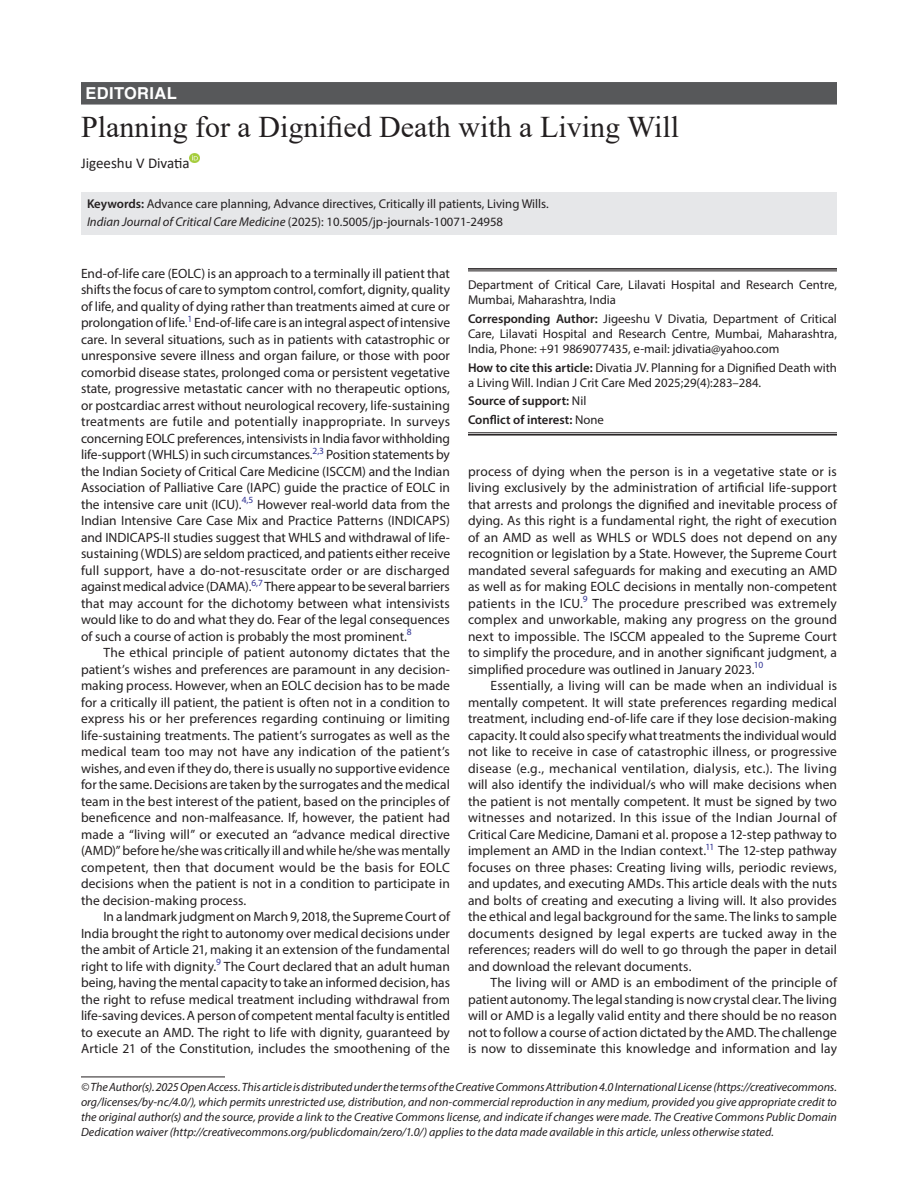
<style>
.page{position:relative;width:918px;height:1188px;background:#fff}
.page>*{position:absolute;margin:0;border:0;box-sizing:border-box;transform-origin:0 0}
.t1{font:30px "Times New Roman";color:#231f20}
.ArticleType{font:700 16.5px "Helvetica LT Std";letter-spacing:.025em;color:#fff}
.AuthorName{font:15px "Calibri";color:#231f20}
.Para-Indent{font:13.5px/16.5px "Myriad Pro";letter-spacing:.005em;color:#231f20;text-align:justify}
.Para-NoIndent{font:13.5px/16.5px "Myriad Pro";color:#231f20;text-align:justify}
.Corresponding_Author{font:12.75px/15.3px "Myriad Pro";color:#231f20;text-align:justify}
.How_to_Cite{font:12.75px/15.3px "Myriad Pro";color:#231f20}
.Affiliation-first{font:12.75px/15.3px "Myriad Pro";color:#231f20}
.Keywords{font:12.75px "Myriad Pro";color:#231f20}
.JT_DOI{font:12.75px "Myriad Pro";color:#231f20}
.COI{font:600 12.75px "Myriad Pro";color:#231f20}
.Source{font:600 12.75px "Myriad Pro";color:#231f20}
.FootNote{font:italic 12px/15px "Myriad Pro";color:#231f20;text-align:justify}
.s1{font-weight:600}
.s2{font-style:italic}
.s3{font-weight:400}
</style>
<div class="page">
<div style="left:81px;top:82px;width:756px;height:23px;background:#57585a"></div>
<div style="left:81px;top:192px;width:756px;height:25px;background:#e6e7e9"></div>
<div style="left:81px;top:210px;width:756px;height:25px;background:#e6e7e9"></div>
<svg style="left:190px;top:153px;width:9px;height:9px"></svg>
<hr style="left:81px;top:1077px;width:144px;height:1px;background:#231f20">
<hr style="left:468px;top:268px;width:369px;height:2px;background:#231f20">
<hr style="left:468px;top:271px;width:369px;height:1px;background:#231f20">
<hr style="left:468px;top:433px;width:369px;height:1px;background:#231f20">
<hr style="left:468px;top:434px;width:369px;height:2px;background:#231f20">
<p class="ArticleType" style="left:86px;top:83px;width:93px">EDITORIAL</p>
<p class="t1" style="left:81px;top:106px;width:600px">Planning for a Dignified Death with a Living Will</p>
<p class="AuthorName" style="left:81px;top:153px;width:110px">Jigeeshu V Divatia</p>
<p class="Keywords" style="left:87px;top:196px;width:463px"><span class="s1">Keywords:</span> Advance care planning, Advance directives, Critically ill patients, Living Wills.</p>
<p class="JT_DOI" style="left:87px;top:214px;width:418px"><span class="s2">Indian Journal of Critical Care Medicine</span> (2025): 10.5005/jp-journals-10071-24958</p>
<p class="Para-NoIndent" style="left:81px;top:265px;width:371px">End-of-life care (EOLC) is an approach to a terminally ill patient that shifts the focus of care to symptom control, comfort, dignity, quality of life, and quality of dying rather than treatments aimed at cure or prolongation of life.<sup>1</sup> End-of-life care is an integral aspect of intensive care. In several situations, such as in patients with catastrophic or unresponsive severe illness and organ failure, or those with poor comorbid disease states, prolonged coma or persistent vegetative state, progressive metastatic cancer with no therapeutic options, or postcardiac arrest without neurological recovery, life-sustaining treatments are futile and potentially inappropriate. In surveys concerning EOLC preferences, intensivists in India favor withholding life-support (WHLS) in such circumstances.<sup>2,3</sup> Position statements by the Indian Society of Critical Care Medicine (ISCCM) and the Indian Association of Palliative Care (IAPC) guide the practice of EOLC in the intensive care unit (ICU).<sup>4,5</sup> However real-world data from the Indian Intensive Care Case Mix and Practice Patterns (INDICAPS) and INDICAPS-II studies suggest that WHLS and withdrawal of life&shy;sustaining (WDLS) are seldom practiced, and patients either receive full support, have a do-not-resuscitate order or are discharged against medical advice (DAMA).<sup>6,7</sup> There appear to be several barriers that may account for the dichotomy between what intensivists would like to do and what they do. Fear of the legal consequences of such a course of action is probably the most prominent.<sup>8</sup></p>
<p class="Para-Indent" style="left:81px;top:644px;width:371px;text-indent:22px">The ethical principle of patient autonomy dictates that the patient’s wishes and preferences are paramount in any decision&shy;making process. However, when an EOLC decision has to be made for a critically ill patient, the patient is often not in a condition to express his or her preferences regarding continuing or limiting life-sustaining treatments. The patient’s surrogates as well as the medical team too may not have any indication of the patient’s wishes, and even if they do, there is usually no supportive evidence for the same. Decisions are taken by the surrogates and the medical team in the best interest of the patient, based on the principles of beneficence and non-malfeasance. If, however, the patient had made a “living will” or executed an “advance medical directive (AMD)” before he/she was critically ill and while he/she was mentally competent, then that document would be the basis for EOLC decisions when the patient is not in a condition to participate in the decision-making process.</p>
<p class="Para-Indent" style="left:81px;top:908px;width:371px;text-indent:22px">In a landmark judgment on March 9, 2018, the Supreme Court of India brought the right to autonomy over medical decisions under the ambit of Article 21, making it an extension of the fundamental right to life with dignity.<sup>9</sup> The Court declared that an adult human being, having the mental capacity to take an informed decision, has the right to refuse medical treatment including withdrawal from life-saving devices. A person of competent mental faculty is entitled to execute an AMD. The right to life with dignity, guaranteed by Article 21 of the Constitution, includes the smoothening of the</p>
<p class="Affiliation-first" style="left:468px;top:277px;width:370px">Department of Critical Care, Lilavati Hospital and Research Centre,<br>Mumbai, Maharashtra, India</p>
<p class="Corresponding_Author" style="left:468px;top:311px;width:370px"><span class="s1">Corresponding Author:</span> Jigeeshu V Divatia, Department of Critical Care, Lilavati Hospital and Research Centre, Mumbai, Maharashtra, India, Phone: +91 9869077435, e-mail: jdivatia@yahoo.com</p>
<p class="How_to_Cite" style="left:468px;top:360px;width:371px"><span class="s1">How to cite this article:</span> Divatia JV. Planning for a Dignified Death with a Living Will. Indian J Crit Care Med 2025;29(4):283–284.</p>
<p class="Source" style="left:468px;top:393px;width:120px">Source of support: <span class="s3">Nil</span></p>
<p class="COI" style="left:468px;top:411px;width:137px">Conflict of interest: <span class="s3">None</span></p>
<p class="Para-Indent" style="left:468px;top:463px;width:371px">process of dying when the person is in a vegetative state or is living exclusively by the administration of artificial life-support that arrests and prolongs the dignified and inevitable process of dying. As this right is a fundamental right, the right of execution of an AMD as well as WHLS or WDLS does not depend on any recognition or legislation by a State. However, the Supreme Court mandated several safeguards for making and executing an AMD as well as for making EOLC decisions in mentally non-competent patients in the ICU.<sup>9</sup> The procedure prescribed was extremely complex and unworkable, making any progress on the ground next to impossible. The ISCCM appealed to the Supreme Court to simplify the procedure, and in another significant judgment, a simplified procedure was outlined in January 2023.<sup>10</sup></p>
<p class="Para-Indent" style="left:468px;top:677px;width:371px;text-indent:22px">Essentially, a living will can be made when an individual is mentally competent. It will state preferences regarding medical treatment, including end-of-life care if they lose decision-making capacity. It could also specify what treatments the individual would not like to receive in case of catastrophic illness, or progressive disease (e.g., mechanical ventilation, dialysis, etc.). The living will also identify the individual/s who will make decisions when the patient is not mentally competent. It must be signed by two witnesses and notarized. In this issue of the Indian Journal of Critical Care Medicine, Damani et al. propose a 12-step pathway to implement an AMD in the Indian context.<sup>11</sup> The 12-step pathway focuses on three phases: Creating living wills, periodic reviews, and updates, and executing AMDs. This article deals with the nuts and bolts of creating and executing a living will. It also provides the ethical and legal background for the same. The links to sample documents designed by legal experts are tucked away in the references; readers will do well to go through the paper in detail and download the relevant documents.</p>
<p class="Para-Indent" style="left:468px;top:974px;width:371px;text-indent:22px">The living will or AMD is an embodiment of the principle of patient autonomy. The legal standing is now crystal clear. The living will or AMD is a legally valid entity and there should be no reason not to follow a course of action dictated by the AMD. The challenge is now to disseminate this knowledge and information and lay</p>
<p class="FootNote" style="left:81px;top:1079px;width:758px">© The Author(s). 2025 Open Access. This article is distributed under the terms of the Creative Commons Attribution 4.0 International License (https://creativecommons. org/licenses/by-nc/4.0/), which permits unrestricted use, distribution, and non-commercial reproduction in any medium, provided you give appropriate credit to the original author(s) and the source, provide a link to the Creative Commons license, and indicate if changes were made. The Creative Commons Public Domain Dedication waiver (http://creativecommons.org/publicdomain/zero/1.0/) applies to the data made available in this article, unless otherwise stated.</p>
</div>
